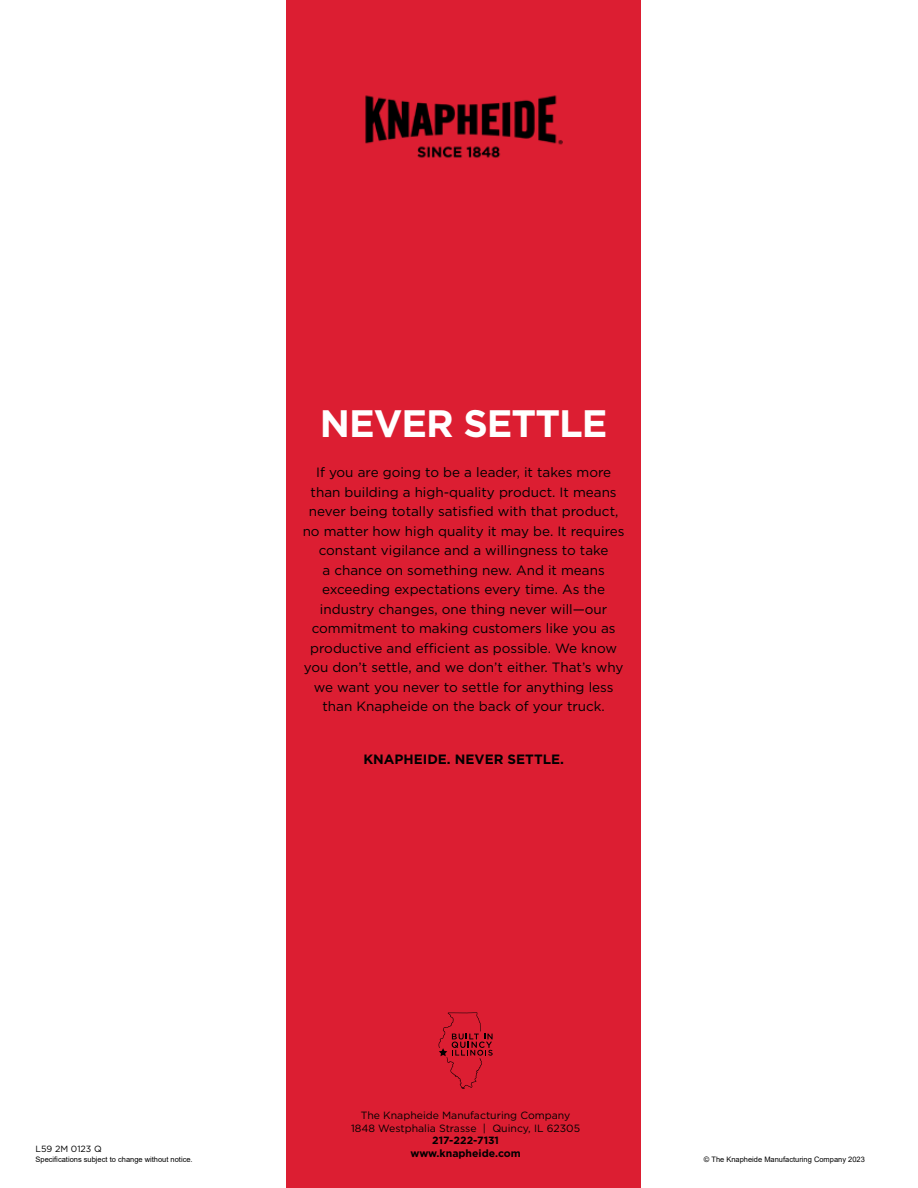
<style>
.page{position:relative;width:918px;height:1188px;background:#fff}
.page>*{position:absolute;margin:0;border:0;box-sizing:border-box;transform-origin:0 0}
.t1{font:700 38.25px "Gotham";letter-spacing:-.025em;color:#fff}
.t2{font:13.5px/19.5px "Gotham";color:#000;text-align:center}
.t3{font:700 13.5px "Gotham";color:#000}
.t4{font:10.5px/12.6px "Gotham";color:#000;text-align:center}
.t5{font:700 10.5px/12.6px "Gotham";color:#000;text-align:center}
.t6{font:9px "Gotham";color:#000}
.t7{font:7.5px "Arial";color:#000}
</style>
<div class="page">
<div style="left:287px;top:0;width:354px;height:1188px;background:#dc1e32"></div>
<svg style="left:439px;top:1012px;width:54px;height:77px"></svg>
<img style="left:365px;top:95px;width:198px;height:63px">
<h1 class="t1" style="left:320px;top:406px;width:289px">NEVER SETTLE</h1>
<p class="t2" style="left:303px;top:464px;width:323px">If you are going to be a leader, it takes more than building a high-quality product. It means never being totally satisfied with that product, no matter how high quality it may be. It requires constant vigilance and a willingness to take<br>a chance on something new. And it means exceeding expectations every time. As the industry changes, one thing never will —our commitment to making customers like you as productive and efficient as possible. We know you don’t settle, and we don’t either. That’s why we want you never to settle for anything less than Knapheide on the back of your truck.</p>
<p class="t3" style="left:363px;top:753px;width:202px">KNAPHEIDE. NEVER SETTLE.</p>
<p class="t6" style="left:36px;top:1144px;width:68px">L59 2M 0123 Q</p>
<p class="t7" style="left:36px;top:1154px;width:159px">Specifications subject to change without notice.</p>
<p class="t4" style="left:351px;top:1110px;width:231px">The Knapheide Manufacturing Company<br>1848 Westphalia Strasse | Quincy, IL 62305</p>
<p class="t5" style="left:410px;top:1135px;width:112px">217-222-7131 www.knapheide.com</p>
<p class="t7" style="left:704px;top:1156px;width:162px">© The Knapheide Manufacturing Company 2023</p>
</div>
